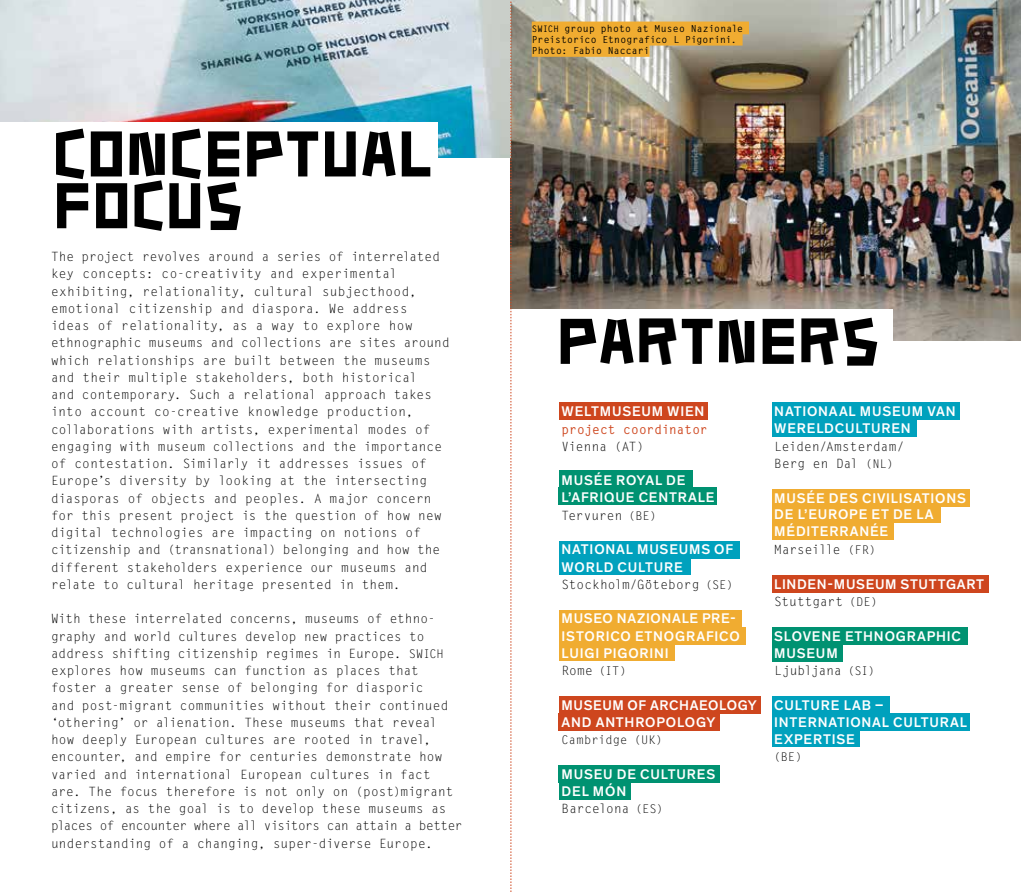
<style>
.page{position:relative;width:1021px;height:893px;background:#fff}
.page>*{position:absolute;margin:0;border:0;box-sizing:border-box;transform-origin:0 0}
.t1{font:51px "swichfont";letter-spacing:-.055em;color:#000}
.t2{font:500 14.25px/17.2px "Theinhardt";letter-spacing:.055em;color:#fff}
.t3{font:12.75px/17.2px "Letter Gothic Std";letter-spacing:.005em;color:#000}
.t4{font:700 12.75px "Letter Gothic Std";letter-spacing:.005em;color:#ce461e}
.t5{font:12.75px "Letter Gothic Std";letter-spacing:-.02em;color:#000}
.t6{font:12px "Letter Gothic Std";letter-spacing:.01em;color:#000}
.t7{font:700 9.75px/11.2px "Letter Gothic Std";letter-spacing:.015em;color:#000}
.s1{font-size:12px}
.s2{font-size:9px}
.s3{font-size:49.5px}
</style>
<div class="page">
<img style="left:511px;top:0;width:509px;height:340px">
<div style="left:558px;top:403px;width:149px;height:17px;background:#ce461e"></div>
<div style="left:772px;top:403px;width:187px;height:17px;background:#00a1bd"></div>
<div style="left:772px;top:419px;width:144px;height:17px;background:#00a1bd"></div>
<div style="left:772px;top:696px;width:118px;height:17px;background:#00a1bd"></div>
<div style="left:772px;top:730px;width:87px;height:17px;background:#00a1bd"></div>
<div style="left:772px;top:713px;width:197px;height:17px;background:#00a1bd"></div>
<div style="left:772px;top:575px;width:217px;height:17px;background:#ce461e"></div>
<div style="left:772px;top:628px;width:195px;height:17px;background:#009271"></div>
<div style="left:772px;top:644px;width:70px;height:17px;background:#009271"></div>
<div style="left:558px;top:471px;width:134px;height:17px;background:#009271"></div>
<div style="left:558px;top:487px;width:159px;height:17px;background:#009271"></div>
<div style="left:558px;top:696px;width:202px;height:17px;background:#ce461e"></div>
<div style="left:558px;top:713px;width:162px;height:17px;background:#ce461e"></div>
<div style="left:558px;top:541px;width:181px;height:17px;background:#00a1bd"></div>
<div style="left:558px;top:558px;width:132px;height:17px;background:#00a1bd"></div>
<div style="left:558px;top:610px;width:183px;height:17px;background:#f0ac31"></div>
<div style="left:558px;top:627px;width:187px;height:17px;background:#f0ac31"></div>
<div style="left:558px;top:644px;width:116px;height:17px;background:#f0ac31"></div>
<div style="left:772px;top:489px;width:197px;height:17px;background:#f0ac31"></div>
<div style="left:772px;top:506px;width:168px;height:17px;background:#f0ac31"></div>
<div style="left:772px;top:522px;width:121px;height:17px;background:#f0ac31"></div>
<img style="left:0;top:0;width:510px;height:158px">
<div style="left:510px;top:310px;width:383px;height:55px;background:#fff"></div>
<div style="left:0;top:122px;width:437px;height:55px;background:#fff"></div>
<div style="left:558px;top:766px;width:162px;height:17px;background:#009271"></div>
<div style="left:558px;top:782px;width:72px;height:17px;background:#009271"></div>
<div style="left:531px;top:22px;width:218px;height:12px;background:#f0ac31"></div>
<div style="left:531px;top:33px;width:211px;height:13px;background:#f0ac31"></div>
<div style="left:531px;top:44px;width:118px;height:13px;background:#f0ac31"></div>
<svg style="left:510px;top:0;width:1px;height:892px"></svg>
<h1 class="t1" style="left:51px;top:128px;width:230px">CONCEPTUA</h1>
<h1 class="t1" style="left:398px;top:128px;width:38px">L</h1>
<h1 class="t1" style="left:51px;top:180px;width:78px">FOCUS</h1>
<p class="t3" style="left:51px;top:248px;width:400px">The project revolves around a series of interrelated key concepts: co-creativity and experimental exhibiting, relationality, cultural subjecthood, emotional citizenship and diaspora. We address<br>ideas of relationality, as a way to explore how ethnographic museums and collections are sites around which relationships are built between the museums and their multiple stakeholders, both historical<br>and contemporary. Such a relational approach takes into account co-creative knowledge production, collaborations with artists, experimental modes of engaging with museum collections and the importance of contestation. Similarly it addresses issues of Europe’s diversity by looking at the intersecting diasporas of objects and peoples. A major concern for this present project is the question of how new digital technologies are impacting on notions of citizenship and (transnational) belonging and how the different stakeholders experience our museums and relate to cultural heritage presented in them.</p>
<p class="t3" style="left:51px;top:611px;width:413px">With these interrelated concerns, museums of ethno&shy;graphy and world cultures develop new practices to address shifting citizenship regimes in Europe. <span class="s1">SWICH </span>explores how museums can function as places that foster a greater sense of belonging for diasporic<br>and post-migrant communities without their continued ‘othering’ or alienation. These museums that reveal how deeply European cultures are rooted in travel, encounter, and empire for centuries demonstrate how varied and international European cultures in fact are. The focus therefore is not only on (post)migrant citizens, as the goal is to develop these museums as places of encounter where all visitors can attain a better understanding of a changing, super-diverse Europe.</p>
<p class="t7" style="left:531px;top:23px;width:213px"><span class="s2">SWICH</span> group photo at Museo Nazionale<br>Preistorico Etnografico L Pigorini.<br>Photo: Fabio Naccari</p>
<h1 class="t1" style="left:556px;top:316px;width:318px">PA<span class="s3">R</span>TNE<span class="s3">R</span>S</h1>
<p class="t2" style="left:561px;top:403px;width:144px">WELTMUSEUM WIEN</p>
<p class="t4" style="left:561px;top:421px;width:147px">project coordinator</p>
<p class="t3" style="left:561px;top:438px;width:84px">Vienna (AT)</p>
<p class="t2" style="left:561px;top:472px;width:153px;line-height:16.5px">MUSÉE ROYAL DE<br>L’AFRIQUE CENTRALE</p>
<p class="t3" style="left:561px;top:507px;width:96px">Tervuren <span class="s1">(BE)</span></p>
<p class="t2" style="left:561px;top:541px;width:173px">NATIONAL MUSEUMS OF<br>WORLD CULTURE</p>
<p class="t3" style="left:561px;top:576px;width:173px">Stockholm/Göteborg <span class="s1">(SE)</span></p>
<p class="t2" style="left:561px;top:610px;width:180px">MUSEO NAZIONALE PRE-<br>ISTORICO ETNOGRAFICO<br>LUIGI PIGORINI</p>
<p class="t3" style="left:561px;top:662px;width:66px">Rome <span class="s1">(IT)</span></p>
<p class="t2" style="left:561px;top:696px;width:197px">MUSEUM OF ARCHAEOLOGY<br>AND ANTHROPOLOGY</p>
<p class="t6" style="left:561px;top:733px;width:102px">Cambridge (UK)</p>
<p class="t2" style="left:561px;top:765px;width:155px">MUSEU DE CULTURES<br>DEL MÓN</p>
<p class="t3" style="left:561px;top:800px;width:103px">Barcelona <span class="s1">(ES)</span></p>
<p class="t2" style="left:774px;top:403px;width:183px;line-height:16.5px">NATIONAAL MUSEUM VAN<br>WERELDCULTUREN</p>
<p class="t3" style="left:774px;top:438px;width:132px">Leiden/Amsterdam/<br>Berg en Dal <span class="s1">(NL)</span></p>
<p class="t2" style="left:774px;top:490px;width:193px;line-height:16.5px">MUSÉE DES CIVILISATIONS<br>DE L’EUROPE ET DE LA<br>MÉDITERRANÉE</p>
<p class="t5" style="left:774px;top:542px;width:103px">Marseille <span class="s1">(FR)</span></p>
<p class="t2" style="left:774px;top:576px;width:211px">LINDEN-MUSEUM STUTTGART</p>
<p class="t3" style="left:774px;top:593px;width:105px">Stuttgart <span class="s1">(DE)</span></p>
<p class="t2" style="left:774px;top:627px;width:187px">SLOVENE ETHNOGRAPHIC<br>MUSEUM</p>
<p class="t3" style="left:774px;top:662px;width:102px">Ljubljana <span class="s1">(SI)</span></p>
<p class="t2" style="left:774px;top:696px;width:194px">CULTURE LAB –<br>INTERNATIONAL CULTURAL<br>EXPERTISE</p>
<p class="t6" style="left:774px;top:750px;width:29px">(BE)</p>
</div>
